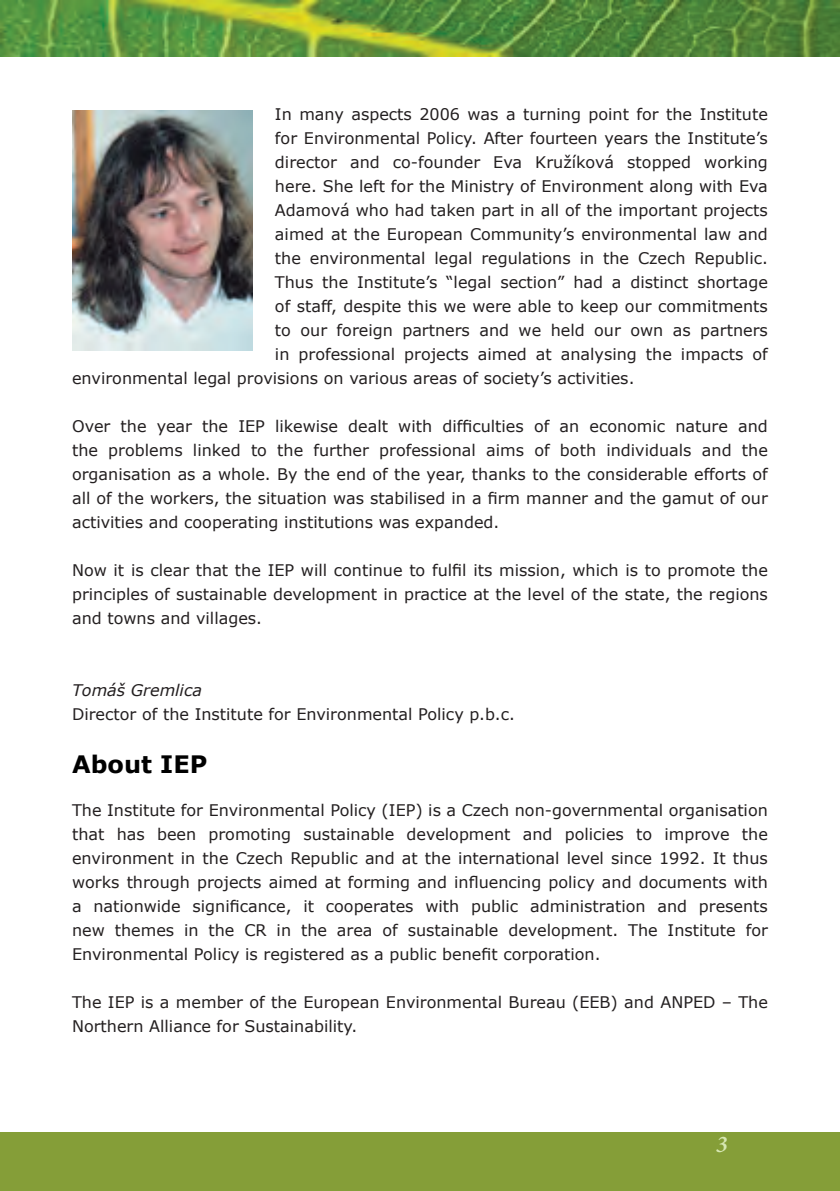
<style>
.page{position:relative;width:840px;height:1191px;background:#fff}
.page>*{position:absolute;margin:0;border:0;box-sizing:border-box;transform-origin:0 0}
.t1{font:700 24px "Verdana";color:#000}
.t2{font:italic 600 24px "Minion Pro";color:#d7e7b3}
.t3{font:16px/24px "Verdana";color:#231f20;text-align:justify}
.t4{font:italic 16px "Verdana";color:#231f20}
</style>
<div class="page">
<img style="left:0;top:0;width:839px;height:56px">
<div style="left:0;top:1132px;width:839px;height:59px;background:#859e38"></div>
<img style="left:72px;top:111px;width:180px;height:240px">
<p class="t3" style="left:275px;top:102px;width:494px">In many aspects 2006 was a turning point for the Institute</p>
<p class="t3" style="left:275px;top:126px;width:494px">for Environmental Policy. After fourteen years the Institute’s</p>
<p class="t3" style="left:275px;top:150px;width:494px">director and co-founder Eva Kružíková stopped working</p>
<p class="t3" style="left:275px;top:174px;width:494px">here. She left for the Ministry of Environment along with Eva</p>
<p class="t3" style="left:275px;top:198px;width:494px">Adamová who had taken part in all of the important projects</p>
<p class="t3" style="left:275px;top:222px;width:494px">aimed at the European Community’s environmental law and</p>
<p class="t3" style="left:275px;top:246px;width:494px">the environmental legal regulations in the Czech Republic.</p>
<p class="t3" style="left:275px;top:270px;width:494px">Thus the Institute’s “legal section” had a distinct shortage</p>
<p class="t3" style="left:275px;top:294px;width:494px">of staff, despite this we were able to keep our commitments</p>
<p class="t3" style="left:275px;top:318px;width:494px">to our foreign partners and we held our own as partners</p>
<p class="t3" style="left:275px;top:342px;width:494px">in professional projects aimed at analysing the impacts of</p>
<p class="t3" style="left:72px;top:366px;width:563px">environmental legal provisions on various areas of society’s activities.</p>
<p class="t3" style="left:72px;top:414px;width:697px">Over the year the IEP likewise dealt with difficulties of an economic nature and the problems linked to the further professional aims of both individuals and the organisation as a whole. By the end of the year, thanks to the considerable efforts of all of the workers, the situation was stabilised in a firm manner and the gamut of our activities and cooperating institutions was expanded.</p>
<p class="t3" style="left:72px;top:558px;width:697px">Now it is clear that the IEP will continue to fulfil its mission, which is to promote the principles of sustainable development in practice at the level of the state, the regions and towns and villages.</p>
<p class="t4" style="left:72px;top:680px;width:131px">Tomáš Gremlica</p>
<p class="t3" style="left:72px;top:702px;width:444px">Director of the Institute for Environmental Policy p.b.c.</p>
<h1 class="t1" style="left:72px;top:749px;width:137px">About IEP</h1>
<p class="t3" style="left:72px;top:798px;width:697px">The Institute for Environmental Policy (IEP) is a Czech non-governmental organisation that has been promoting sustainable development and policies to improve the environment in the Czech Republic and at the international level since 1992. It thus works through projects aimed at forming and influencing policy and documents with a nationwide significance, it cooperates with public administration and presents new themes in the CR in the area of sustainable development. The Institute for Environmental Policy is registered as a public benefit corporation.</p>
<p class="t3" style="left:72px;top:990px;width:697px">The IEP is a member of the European Environmental Bureau (EEB) and ANPED – The<br>Northern Alliance for Sustainability.</p>
<h1 class="t2" style="left:715px;top:1130px;width:13px">3</h1>
</div>
